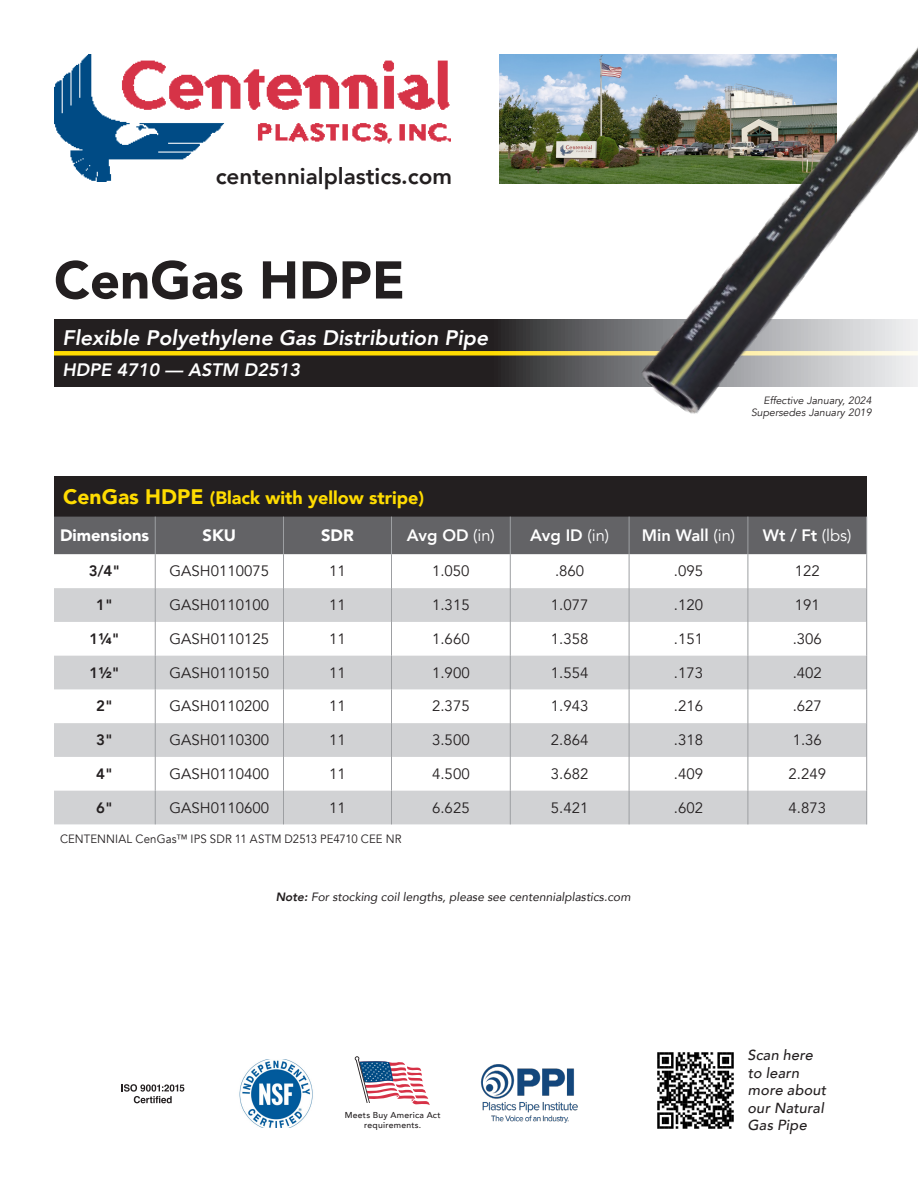
<style>
.page{position:relative;width:918px;height:1188px;background:#fff}
.page>*{position:absolute;margin:0;border:0;box-sizing:border-box;transform-origin:0 0}
.t1{font:900 52.5px "Avenir";color:#231f20}
.t2{font:800 22.5px "Avenir";color:#231f20}
.t3{font:italic 800 21px "Avenir";color:#fff}
.t4{font:900 18px "Avenir";color:#ffdc01}
.t5{font:italic 800 18px "Avenir";color:#fff}
.t6{font:800 16.5px "Avenir";color:#fff}
.t7{font:900 16.5px "Avenir";color:#fff}
.t8{font:15px "Avenir";color:#231f20}
.t9{font:800 15px "Avenir";color:#231f20}
.t10{font:italic 500 14.55px/17.4px "Avenir";letter-spacing:.015em;color:#231f20}
.t11{font:italic 12px "Avenir";color:#231f20}
.t12{font:12px "Avenir";letter-spacing:.01em;color:#231f20;scale:.95 1}
.t13{font:italic 10.5px/12px "Avenir";color:#231f20;text-align:right}
.t14{font:500 8.55px/10.4px "Avenir";letter-spacing:.03em;color:#231f20;text-align:center}
.s1{font-size:21px}
.s2{font-weight:400}
.s3{font-weight:800}
</style>
<div class="page">
<svg style="left:54px;top:320px;width:554px;height:67px;background:#2a2728"></svg>
<img style="left:500px;top:54px;width:108px;height:130px">
<img style="left:54px;top:54px;width:396px;height:128px">
<div style="left:54px;top:476px;width:813px;height:41px;background:#231f20"></div>
<div style="left:54px;top:517px;width:812px;height:37px;background:#636366"></div>
<svg style="left:54px;top:554px;width:812px;height:34px"></svg>
<svg style="left:54px;top:588px;width:812px;height:236px;fill:#d1d2d4"></svg>
<hr style="left:155px;top:517px;width:1px;height:37px;background:#9d9fa2">
<hr style="left:283px;top:517px;width:1px;height:37px;background:#9d9fa2">
<hr style="left:391px;top:517px;width:1px;height:37px;background:#9d9fa2">
<hr style="left:510px;top:517px;width:1px;height:37px;background:#9d9fa2">
<hr style="left:629px;top:517px;width:1px;height:37px;background:#9d9fa2">
<hr style="left:748px;top:517px;width:1px;height:37px;background:#9d9fa2">
<hr style="left:866px;top:517px;width:1px;height:37px;background:#9d9fa2">
<hr style="left:155px;top:554px;width:1px;height:34px;background:#9d9fa2">
<hr style="left:283px;top:554px;width:1px;height:34px;background:#9d9fa2">
<hr style="left:391px;top:554px;width:1px;height:34px;background:#9d9fa2">
<hr style="left:510px;top:554px;width:1px;height:34px;background:#9d9fa2">
<hr style="left:629px;top:554px;width:1px;height:34px;background:#9d9fa2">
<hr style="left:748px;top:554px;width:1px;height:34px;background:#9d9fa2">
<hr style="left:866px;top:554px;width:1px;height:34px;background:#9d9fa2">
<hr style="left:155px;top:588px;width:1px;height:34px;background:#9d9fa2">
<hr style="left:283px;top:588px;width:1px;height:34px;background:#9d9fa2">
<hr style="left:391px;top:588px;width:1px;height:34px;background:#9d9fa2">
<hr style="left:510px;top:588px;width:1px;height:34px;background:#9d9fa2">
<hr style="left:629px;top:588px;width:1px;height:34px;background:#9d9fa2">
<hr style="left:748px;top:588px;width:1px;height:34px;background:#9d9fa2">
<hr style="left:866px;top:588px;width:1px;height:34px;background:#9d9fa2">
<hr style="left:155px;top:622px;width:1px;height:34px;background:#9d9fa2">
<hr style="left:283px;top:622px;width:1px;height:34px;background:#9d9fa2">
<hr style="left:391px;top:622px;width:1px;height:34px;background:#9d9fa2">
<hr style="left:510px;top:622px;width:1px;height:34px;background:#9d9fa2">
<hr style="left:629px;top:622px;width:1px;height:34px;background:#9d9fa2">
<hr style="left:748px;top:622px;width:1px;height:34px;background:#9d9fa2">
<hr style="left:866px;top:622px;width:1px;height:34px;background:#9d9fa2">
<hr style="left:155px;top:656px;width:1px;height:33px;background:#9d9fa2">
<hr style="left:283px;top:656px;width:1px;height:33px;background:#9d9fa2">
<hr style="left:391px;top:656px;width:1px;height:33px;background:#9d9fa2">
<hr style="left:510px;top:656px;width:1px;height:33px;background:#9d9fa2">
<hr style="left:629px;top:656px;width:1px;height:33px;background:#9d9fa2">
<hr style="left:748px;top:656px;width:1px;height:33px;background:#9d9fa2">
<hr style="left:866px;top:656px;width:1px;height:33px;background:#9d9fa2">
<hr style="left:155px;top:689px;width:1px;height:34px;background:#9d9fa2">
<hr style="left:283px;top:689px;width:1px;height:34px;background:#9d9fa2">
<hr style="left:391px;top:689px;width:1px;height:34px;background:#9d9fa2">
<hr style="left:510px;top:689px;width:1px;height:34px;background:#9d9fa2">
<hr style="left:629px;top:689px;width:1px;height:34px;background:#9d9fa2">
<hr style="left:748px;top:689px;width:1px;height:34px;background:#9d9fa2">
<hr style="left:866px;top:689px;width:1px;height:34px;background:#9d9fa2">
<hr style="left:155px;top:723px;width:1px;height:34px;background:#9d9fa2">
<hr style="left:283px;top:723px;width:1px;height:34px;background:#9d9fa2">
<hr style="left:391px;top:723px;width:1px;height:34px;background:#9d9fa2">
<hr style="left:510px;top:723px;width:1px;height:34px;background:#9d9fa2">
<hr style="left:629px;top:723px;width:1px;height:34px;background:#9d9fa2">
<hr style="left:748px;top:723px;width:1px;height:34px;background:#9d9fa2">
<hr style="left:866px;top:723px;width:1px;height:34px;background:#9d9fa2">
<hr style="left:155px;top:757px;width:1px;height:34px;background:#9d9fa2">
<hr style="left:283px;top:757px;width:1px;height:34px;background:#9d9fa2">
<hr style="left:391px;top:757px;width:1px;height:34px;background:#9d9fa2">
<hr style="left:510px;top:757px;width:1px;height:34px;background:#9d9fa2">
<hr style="left:629px;top:757px;width:1px;height:34px;background:#9d9fa2">
<hr style="left:748px;top:757px;width:1px;height:34px;background:#9d9fa2">
<hr style="left:866px;top:757px;width:1px;height:34px;background:#9d9fa2">
<hr style="left:155px;top:791px;width:1px;height:33px;background:#9d9fa2">
<hr style="left:283px;top:791px;width:1px;height:33px;background:#9d9fa2">
<hr style="left:391px;top:791px;width:1px;height:33px;background:#9d9fa2">
<hr style="left:510px;top:791px;width:1px;height:33px;background:#9d9fa2">
<hr style="left:629px;top:791px;width:1px;height:33px;background:#9d9fa2">
<hr style="left:748px;top:791px;width:1px;height:33px;background:#9d9fa2">
<hr style="left:866px;top:791px;width:1px;height:33px;background:#9d9fa2">
<img style="left:239px;top:1060px;width:74px;height:68px">
<svg style="left:354px;top:1056px;width:76px;height:49px"></svg>
<svg style="left:122px;top:1084px;width:62px;height:19px"></svg>
<img style="left:480px;top:1064px;width:98px;height:59px">
<svg style="left:54px;top:351px;width:554px;height:5px;background:#e9ca0f"></svg>
<img style="left:608px;top:47px;width:310px;height:367px">
<img style="left:657px;top:1052px;width:77px;height:77px">
<h2 class="t2" style="left:216px;top:158px;width:238px">centennialplastics.com</h2>
<h1 class="t1" style="left:54px;top:235px;width:352px">CenGas HDPE</h1>
<h3 class="t3" style="left:63px;top:325px;width:427px">Flexible Polyethylene Gas Distribution Pipe</h3>
<p class="t5" style="left:63px;top:359px;width:239px">HDPE 4710 — ASTM D2513</p>
<p class="t13" style="left:751px;top:394px;width:122px">Effective January, 2024<br>Supersedes January 2019</p>
<p class="t4" style="left:63px;top:483px;width:362px"><span class="s1">CenGas HDPE</span> (Black with yellow stripe)</p>
<p class="t7" style="left:60px;top:521px;width:91px">Dimensions</p>
<p class="t7" style="left:203px;top:521px;width:35px">SKU</p>
<p class="t7" style="left:321px;top:521px;width:34px">SDR</p>
<p class="t6" style="left:407px;top:523px;width:90px">Avg OD <span class="s2">(in)</span></p>
<p class="t6" style="left:530px;top:523px;width:80px">Avg ID <span class="s2">(in)</span></p>
<p class="t6" style="left:642px;top:523px;width:95px">Min Wall <span class="s2">(in)</span></p>
<p class="t6" style="left:763px;top:523px;width:90px">Wt / Ft <span class="s2">(lbs)</span></p>
<p class="t9" style="left:89px;top:559px;width:33px">3/4"</p>
<p class="t8" style="left:170px;top:562px;width:101px">GASH0110075</p>
<p class="t8" style="left:329px;top:562px;width:18px">11</p>
<p class="t8" style="left:432px;top:562px;width:39px">1.050</p>
<p class="t8" style="left:555px;top:562px;width:31px">.860</p>
<p class="t8" style="left:674px;top:562px;width:31px">.095</p>
<p class="t8" style="left:795px;top:562px;width:27px">122</p>
<p class="t9" style="left:96px;top:593px;width:18px">1"</p>
<p class="t8" style="left:170px;top:596px;width:101px">GASH0110100</p>
<p class="t8" style="left:329px;top:596px;width:18px">11</p>
<p class="t8" style="left:432px;top:596px;width:39px">1.315</p>
<p class="t8" style="left:551px;top:596px;width:39px">1.077</p>
<p class="t8" style="left:674px;top:596px;width:31px">.120</p>
<p class="t8" style="left:795px;top:596px;width:27px">191</p>
<p class="t9" style="left:90px;top:627px;width:31px">1¼"</p>
<p class="t8" style="left:170px;top:630px;width:101px">GASH0110125</p>
<p class="t8" style="left:329px;top:630px;width:18px">11</p>
<p class="t8" style="left:432px;top:630px;width:39px">1.660</p>
<p class="t8" style="left:551px;top:630px;width:39px">1.358</p>
<p class="t8" style="left:674px;top:630px;width:31px">.151</p>
<p class="t8" style="left:793px;top:630px;width:31px">.306</p>
<p class="t9" style="left:90px;top:661px;width:31px">1½"</p>
<p class="t8" style="left:170px;top:664px;width:101px">GASH0110150</p>
<p class="t8" style="left:329px;top:664px;width:18px">11</p>
<p class="t8" style="left:432px;top:664px;width:39px">1.900</p>
<p class="t8" style="left:551px;top:664px;width:39px">1.554</p>
<p class="t8" style="left:674px;top:664px;width:31px">.173</p>
<p class="t8" style="left:793px;top:664px;width:31px">.402</p>
<p class="t9" style="left:96px;top:694px;width:18px">2"</p>
<p class="t8" style="left:170px;top:697px;width:101px">GASH0110200</p>
<p class="t8" style="left:329px;top:697px;width:18px">11</p>
<p class="t8" style="left:432px;top:697px;width:39px">2.375</p>
<p class="t8" style="left:551px;top:697px;width:39px">1.943</p>
<p class="t8" style="left:674px;top:697px;width:31px">.216</p>
<p class="t8" style="left:793px;top:697px;width:31px">.627</p>
<p class="t9" style="left:96px;top:728px;width:18px">3"</p>
<p class="t8" style="left:170px;top:731px;width:101px">GASH0110300</p>
<p class="t8" style="left:329px;top:731px;width:18px">11</p>
<p class="t8" style="left:432px;top:731px;width:39px">3.500</p>
<p class="t8" style="left:551px;top:731px;width:39px">2.864</p>
<p class="t8" style="left:674px;top:731px;width:31px">.318</p>
<p class="t8" style="left:793px;top:731px;width:31px">1.36</p>
<p class="t9" style="left:96px;top:762px;width:18px">4"</p>
<p class="t8" style="left:170px;top:765px;width:101px">GASH0110400</p>
<p class="t8" style="left:329px;top:765px;width:18px">11</p>
<p class="t8" style="left:432px;top:765px;width:39px">4.500</p>
<p class="t8" style="left:551px;top:765px;width:39px">3.682</p>
<p class="t8" style="left:674px;top:765px;width:31px">.409</p>
<p class="t8" style="left:789px;top:765px;width:39px">2.249</p>
<p class="t9" style="left:96px;top:796px;width:18px">6"</p>
<p class="t8" style="left:170px;top:799px;width:101px">GASH0110600</p>
<p class="t8" style="left:329px;top:799px;width:18px">11</p>
<p class="t8" style="left:432px;top:799px;width:39px">6.625</p>
<p class="t8" style="left:551px;top:799px;width:39px">5.421</p>
<p class="t8" style="left:674px;top:799px;width:31px">.602</p>
<p class="t8" style="left:789px;top:799px;width:39px">4.873</p>
<p class="t12" style="left:60px;top:831px;width:361px">CENTENNIAL CenGas™ IPS SDR 11 ASTM D2513 PE4710 CEE NR</p>
<p class="t11" style="left:276px;top:890px;width:356px"><span class="s3">Note:</span> For stocking coil lengths, please see centennialplastics.com</p>
<p class="t14" style="left:345px;top:1109px;width:98px">Meets Buy America Act requirements.</p>
<p class="t10" style="left:747px;top:1047px;width:80px">Scan here to learn more about our Natural<br>Gas Pipe</p>
</div>
